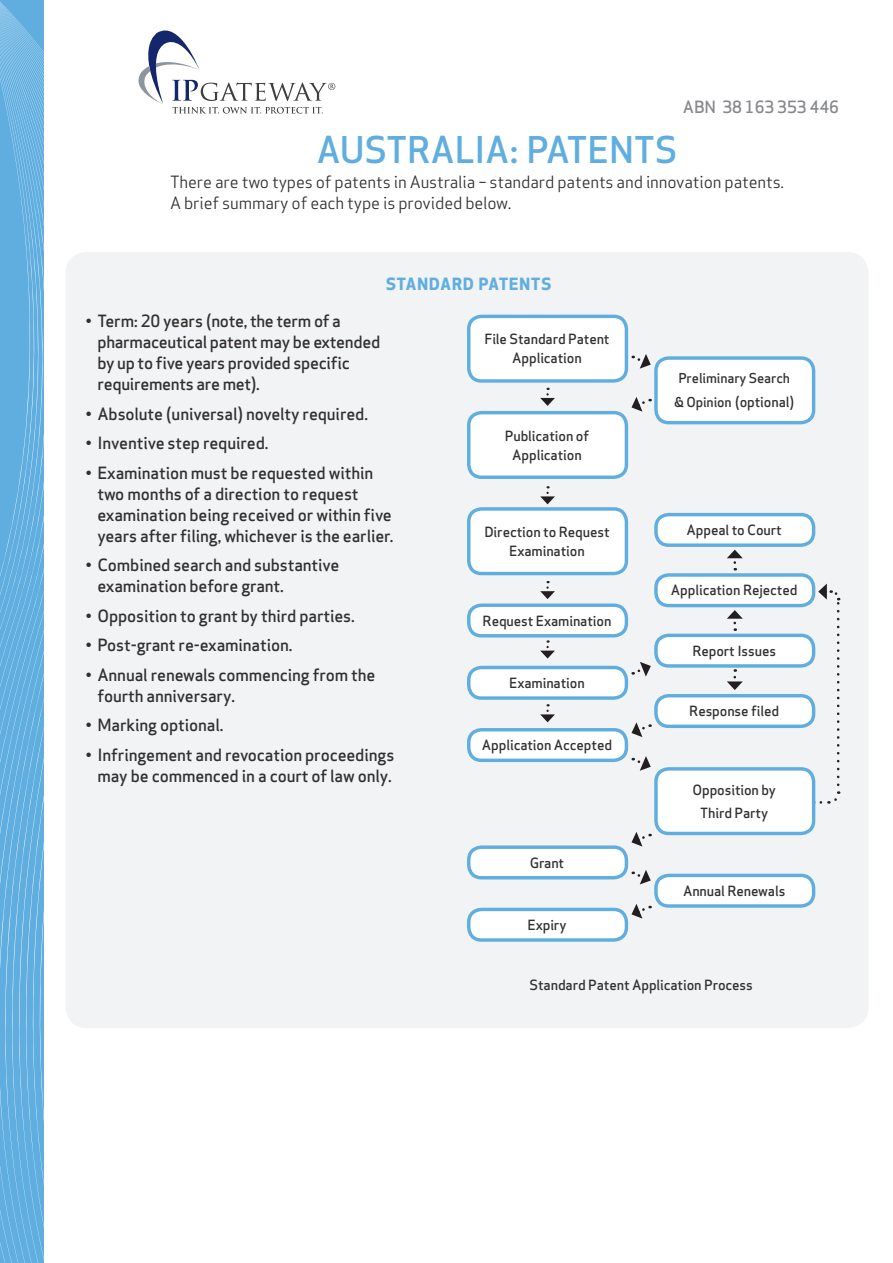
<style>
.page{position:relative;width:893px;height:1263px;background:#fff}
.page>*{position:absolute;margin:0;border:0;box-sizing:border-box;transform-origin:0 0}
.t1{font:500 36px "Apex New";letter-spacing:.03em;color:#60aee0}
.t2{font:500 16.5px/21px "Apex Sans";letter-spacing:-.01em;color:#312f30}
.t3{font:16.5px/21px "Apex Sans";letter-spacing:-.01em;color:#312f30}
.t4{font:700 16.5px "Apex New";letter-spacing:.06em;color:#60aee0}
.t5{font:500 16.5px "Apex Sans";letter-spacing:-.01em;color:#86888b}
.t6{font:500 13.8px/18.9px "Apex Sans";letter-spacing:-.01em;color:#312f30;text-align:center}
.t7{font:500 13.35px "Apex Sans";letter-spacing:-.01em;color:#312f30}
.s1{font-size:13.35px}
</style>
<div class="page">
<svg style="left:0;top:35px;width:79px;height:1228px"></svg>
<svg style="left:0;top:38px;width:77px;height:725px"></svg>
<svg style="left:0;top:41px;width:72px;height:694px"></svg>
<svg style="left:0;top:44px;width:79px;height:666px"></svg>
<svg style="left:0;top:47px;width:73px;height:640px"></svg>
<svg style="left:0;top:51px;width:63px;height:616px"></svg>
<div style="left:66px;top:252px;width:802px;height:776px;background:#f2f3f4;border-radius:21px"></div>
<svg style="left:540px;top:486px;width:15px;height:18px"></svg>
<svg style="left:540px;top:388px;width:15px;height:18px"></svg>
<svg style="left:821px;top:791px;width:20px;height:13px"></svg>
<svg style="left:818px;top:584px;width:22px;height:201px"></svg>
<svg style="left:727px;top:550px;width:16px;height:20px"></svg>
<svg style="left:727px;top:669px;width:16px;height:21px"></svg>
<svg style="left:727px;top:610px;width:16px;height:21px"></svg>
<svg style="left:540px;top:581px;width:15px;height:18px"></svg>
<svg style="left:540px;top:640px;width:15px;height:18px"></svg>
<svg style="left:540px;top:704px;width:15px;height:18px"></svg>
<svg style="left:631px;top:722px;width:20px;height:15px"></svg>
<svg style="left:631px;top:904px;width:20px;height:14px"></svg>
<svg style="left:631px;top:832px;width:20px;height:14px"></svg>
<svg style="left:633px;top:756px;width:18px;height:15px"></svg>
<svg style="left:633px;top:870px;width:18px;height:14px"></svg>
<svg style="left:631px;top:397px;width:20px;height:15px"></svg>
<svg style="left:633px;top:662px;width:18px;height:15px"></svg>
<svg style="left:633px;top:354px;width:18px;height:15px"></svg>
<div style="left:469px;top:316px;width:157px;height:65px;background:#fff;border-radius:13px"></div>
<div style="left:467px;top:315px;width:161px;height:68px;border:3px solid #60aee0;border-radius:13px"></div>
<div style="left:469px;top:413px;width:157px;height:64px;background:#fff;border-radius:13px"></div>
<div style="left:467px;top:411px;width:161px;height:68px;border:3px solid #60aee0;border-radius:13px"></div>
<div style="left:469px;top:509px;width:157px;height:64px;background:#fff;border-radius:13px"></div>
<div style="left:467px;top:507px;width:161px;height:68px;border:3px solid #60aee0;border-radius:13px"></div>
<div style="left:469px;top:605px;width:157px;height:31px;background:#fff;border-radius:13px"></div>
<div style="left:467px;top:603px;width:161px;height:34px;border:3px solid #60aee0;border-radius:13px"></div>
<div style="left:469px;top:667px;width:157px;height:31px;background:#fff;border-radius:13px"></div>
<div style="left:467px;top:666px;width:161px;height:34px;border:3px solid #60aee0;border-radius:13px"></div>
<div style="left:469px;top:847px;width:157px;height:31px;background:#fff;border-radius:13px"></div>
<div style="left:467px;top:845px;width:161px;height:34px;border:3px solid #60aee0;border-radius:13px"></div>
<div style="left:469px;top:730px;width:157px;height:30px;background:#fff;border-radius:13px"></div>
<div style="left:467px;top:728px;width:161px;height:34px;border:3px solid #60aee0;border-radius:13px"></div>
<div style="left:469px;top:909px;width:157px;height:31px;background:#fff;border-radius:13px"></div>
<div style="left:467px;top:908px;width:161px;height:34px;border:3px solid #60aee0;border-radius:13px"></div>
<div style="left:656px;top:358px;width:158px;height:65px;background:#fff;border-radius:13px"></div>
<div style="left:654px;top:356px;width:161px;height:68px;border:3px solid #60aee0;border-radius:13px"></div>
<div style="left:656px;top:515px;width:158px;height:30px;background:#fff;border-radius:13px"></div>
<div style="left:654px;top:513px;width:161px;height:34px;border:3px solid #60aee0;border-radius:13px"></div>
<div style="left:656px;top:575px;width:158px;height:30px;background:#fff;border-radius:13px"></div>
<div style="left:654px;top:573px;width:161px;height:34px;border:3px solid #60aee0;border-radius:13px"></div>
<div style="left:656px;top:635px;width:158px;height:31px;background:#fff;border-radius:13px"></div>
<div style="left:654px;top:634px;width:161px;height:34px;border:3px solid #60aee0;border-radius:13px"></div>
<div style="left:656px;top:696px;width:158px;height:30px;background:#fff;border-radius:13px"></div>
<div style="left:654px;top:694px;width:161px;height:34px;border:3px solid #60aee0;border-radius:13px"></div>
<div style="left:656px;top:769px;width:158px;height:64px;background:#fff;border-radius:13px"></div>
<div style="left:654px;top:767px;width:161px;height:68px;border:3px solid #60aee0;border-radius:13px"></div>
<div style="left:656px;top:875px;width:158px;height:31px;background:#fff;border-radius:13px"></div>
<div style="left:654px;top:874px;width:161px;height:34px;border:3px solid #60aee0;border-radius:13px"></div>
<svg style="left:138px;top:30px;width:197px;height:84px"></svg>
<p class="t5" style="left:683px;top:92px;width:158px">ABN 38 163 353 446</p>
<h1 class="t1" style="left:317px;top:126px;width:361px">AUSTRALIA: PATENTS</h1>
<p class="t3" style="left:170px;top:170px;width:616px">There are two types of patents in Australia – standard patents and innovation patents.<br>A brief summary of each type is provided below.</p>
<p class="t4" style="left:386px;top:272px;width:167px">STANDARD PATENTS</p>
<p class="t2" style="left:97px;top:308px;width:284px;text-indent:-12px">• Term: 20 years (note, the term of a pharmaceutical patent may be extended by up to five years provided specific requirements are met).</p>
<p class="t2" style="left:85px;top:401px;width:284px">• Absolute (universal) novelty required.</p>
<p class="t2" style="left:85px;top:430px;width:184px">• Inventive step required.</p>
<p class="t2" style="left:97px;top:460px;width:297px;text-indent:-12px">• Examination must be requested within two months of a direction to request examination being received or within five years after filing, whichever is the earlier.</p>
<p class="t2" style="left:97px;top:552px;width:243px;text-indent:-12px">• Combined search and substantive examination before grant.</p>
<p class="t2" style="left:85px;top:603px;width:271px">• Opposition to grant by third parties.</p>
<p class="t2" style="left:85px;top:632px;width:208px">• Post-grant re-examination.</p>
<p class="t2" style="left:97px;top:662px;width:280px;text-indent:-12px">• Annual renewals commencing from the fourth anniversary.</p>
<p class="t2" style="left:85px;top:712px;width:139px">• Marking optional.</p>
<p class="t2" style="left:85px;top:742px;width:310px;text-align:center">• Infringement and revocation proceedings may be commenced in a court of law only.</p>
<p class="t6" style="left:484px;top:328px;width:127px">File Standard Patent<br>Application</p>
<p class="t6" style="left:505px;top:424px;width:86px">Publication of<br>Application</p>
<p class="t6" style="left:484px;top:521px;width:127px">Direction to Request<br>Examination</p>
<p class="t6" style="left:483px;top:609px;width:130px">Request Examination</p>
<p class="t6" style="left:509px;top:672px;width:77px">Examination</p>
<p class="t6" style="left:482px;top:734px;width:132px">Application Accepted</p>
<p class="t6" style="left:530px;top:851px;width:36px">Grant</p>
<p class="t6" style="left:527px;top:914px;width:40px">Expiry</p>
<p class="t7" style="left:678px;top:367px;width:113px">Preliminary Search</p>
<p class="t6" style="left:674px;top:391px;width:121px"><span class="s1">&amp; Opinion</span> (optional)</p>
<p class="t6" style="left:686px;top:519px;width:97px">Appeal to Court</p>
<p class="t6" style="left:671px;top:579px;width:128px">Application Rejected</p>
<p class="t6" style="left:692px;top:639px;width:85px">Report Issues</p>
<p class="t6" style="left:689px;top:700px;width:91px">Response filed</p>
<p class="t6" style="left:692px;top:776px;width:85px;line-height:23.5px">Opposition by<br>Third Party</p>
<p class="t6" style="left:683px;top:880px;width:104px">Annual Renewals</p>
<p class="t6" style="left:530px;top:974px;width:225px">Standard Patent Application Process</p>
</div>
